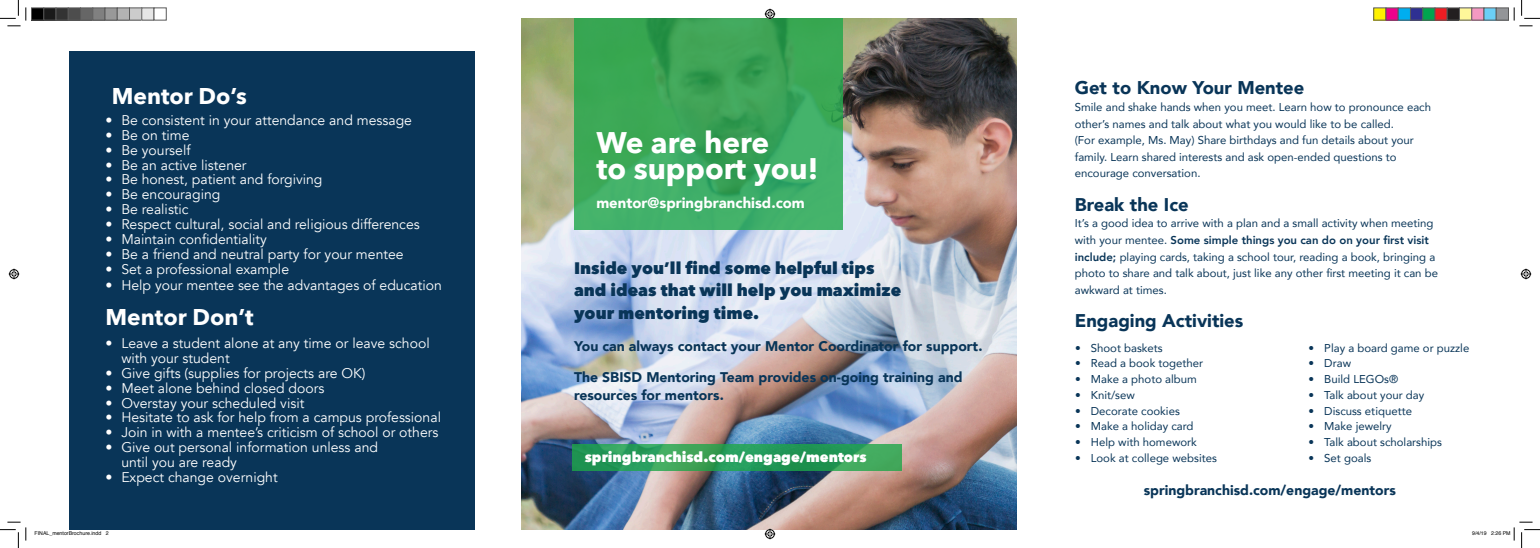
<style>
.page{position:relative;width:1540px;height:548px;background:#fff}
.page>*{position:absolute;margin:0;border:0;box-sizing:border-box;transform-origin:0 0}
.Main_Caption{font:700 29.75px "Avenir Next";color:#fff}
.Main_Caption-2{font:700 22.75px "Avenir Next";color:#fff}
.t1{font:900 18.38px "Avenir";color:#093558}
.t2{font:800 16.62px "Avenir Next";color:#093558}
.t3{font:900 14.88px "Avenir";color:#fff}
.t4{font:14px/14.9px "Avenir";color:#fff}
.t5{font:900 14px "Avenir";color:#093558}
.t6{font:800 14px "Avenir Next";color:#fff}
.t7{font:11.38px/16.6px "Avenir";color:#093558}
.t8{font:5.25px "Helvetica";color:#000}
.s1{font-weight:800}
</style>
<div class="page">
<img style="left:522px;top:18px;width:495px;height:511px">
<svg style="left:574px;top:18px;width:269px;height:212px;background:#3ca85b"></svg>
<div style="left:70px;top:51px;width:405px;height:478px;background:#093558"></div>
<svg style="left:572px;top:444px;width:329px;height:27px;background:#2d9d58"></svg>
<svg style="left:0;top:0;width:27px;height:27px"></svg>
<svg style="left:0;top:521px;width:27px;height:27px"></svg>
<svg style="left:1513px;top:0;width:27px;height:27px"></svg>
<svg style="left:765px;top:9px;width:10px;height:10px"></svg>
<svg style="left:765px;top:528px;width:10px;height:11px"></svg>
<svg style="left:9px;top:269px;width:10px;height:10px"></svg>
<svg style="left:1521px;top:269px;width:10px;height:10px"></svg>
<div style="left:32px;top:8px;width:12px;height:12px;background:#000"></div>
<div style="left:31px;top:7px;width:13px;height:14px;border:1px solid #595959"></div>
<div style="left:44px;top:8px;width:12px;height:12px;background:#1a1a1a"></div>
<div style="left:43px;top:7px;width:13px;height:14px;border:1px solid #595959"></div>
<div style="left:56px;top:8px;width:12px;height:12px;background:#333"></div>
<div style="left:56px;top:7px;width:13px;height:14px;border:1px solid #595959"></div>
<div style="left:68px;top:8px;width:13px;height:12px;background:#4d4d4d"></div>
<div style="left:68px;top:7px;width:13px;height:14px;border:1px solid #595959"></div>
<div style="left:81px;top:8px;width:12px;height:12px;background:#666"></div>
<div style="left:80px;top:7px;width:13px;height:14px;border:1px solid #595959"></div>
<div style="left:93px;top:8px;width:12px;height:12px;background:#808080"></div>
<div style="left:92px;top:7px;width:13px;height:14px;border:1px solid #595959"></div>
<div style="left:105px;top:8px;width:12px;height:12px;background:#999"></div>
<div style="left:105px;top:7px;width:13px;height:14px;border:1px solid #595959"></div>
<div style="left:117px;top:8px;width:13px;height:12px;background:#b3b3b3"></div>
<div style="left:117px;top:7px;width:13px;height:14px;border:1px solid #595959"></div>
<div style="left:130px;top:8px;width:12px;height:12px;background:#ccc"></div>
<div style="left:129px;top:7px;width:13px;height:14px;border:1px solid #595959"></div>
<div style="left:142px;top:8px;width:12px;height:12px;background:#e6e6e6"></div>
<div style="left:141px;top:7px;width:13px;height:14px;border:1px solid #595959"></div>
<div style="left:154px;top:7px;width:13px;height:14px;border:1px solid #595959"></div>
<div style="left:1374px;top:8px;width:12px;height:12px;background:#fff101"></div>
<div style="left:1373px;top:7px;width:13px;height:14px;border:1px solid #595959"></div>
<div style="left:1386px;top:8px;width:12px;height:12px;background:#ed028c"></div>
<div style="left:1385px;top:7px;width:14px;height:14px;border:1px solid #595959"></div>
<div style="left:1398px;top:8px;width:12px;height:12px;background:#00aeef"></div>
<div style="left:1398px;top:7px;width:13px;height:14px;border:1px solid #595959"></div>
<div style="left:1410px;top:8px;width:13px;height:12px;background:#2e3092"></div>
<div style="left:1410px;top:7px;width:13px;height:14px;border:1px solid #595959"></div>
<div style="left:1423px;top:8px;width:12px;height:12px;background:#00a54f"></div>
<div style="left:1422px;top:7px;width:13px;height:14px;border:1px solid #595959"></div>
<div style="left:1435px;top:8px;width:12px;height:12px;background:#ee1d23"></div>
<div style="left:1434px;top:7px;width:14px;height:14px;border:1px solid #595959"></div>
<div style="left:1447px;top:8px;width:12px;height:12px;background:#231f20"></div>
<div style="left:1447px;top:7px;width:13px;height:14px;border:1px solid #595959"></div>
<div style="left:1459px;top:8px;width:13px;height:12px;background:#fff79a"></div>
<div style="left:1459px;top:7px;width:13px;height:14px;border:1px solid #595959"></div>
<div style="left:1472px;top:8px;width:12px;height:12px;background:#f499c2"></div>
<div style="left:1471px;top:7px;width:13px;height:14px;border:1px solid #595959"></div>
<div style="left:1484px;top:8px;width:12px;height:12px;background:#6bcff6"></div>
<div style="left:1483px;top:7px;width:14px;height:14px;border:1px solid #595959"></div>
<div style="left:1496px;top:8px;width:12px;height:12px;background:#939598"></div>
<div style="left:1496px;top:7px;width:13px;height:14px;border:1px solid #595959"></div>
<svg style="left:1513px;top:521px;width:27px;height:27px"></svg>
<p class="Main_Caption-2" style="left:112px;top:76px;width:137px">Mentor Do’s</p>
<p class="t4" style="left:106px;top:113px;width:308px">• Be consistent in your attendance and message</p>
<p class="t4" style="left:106px;top:128px;width:85px">• Be on time</p>
<p class="t4" style="left:106px;top:143px;width:86px">• Be yourself</p>
<p class="t4" style="left:106px;top:157px;width:142px">• Be an active listener</p>
<p class="t4" style="left:106px;top:172px;width:218px">• Be honest, patient and forgiving</p>
<p class="t4" style="left:106px;top:187px;width:116px">• Be encouraging</p>
<p class="t4" style="left:106px;top:202px;width:85px">• Be realistic</p>
<p class="t4" style="left:106px;top:217px;width:316px">• Respect cultural, social and religious differences</p>
<p class="t4" style="left:106px;top:232px;width:163px">• Maintain confidentiality</p>
<p class="t4" style="left:106px;top:247px;width:300px">• Be a friend and neutral party for your mentee</p>
<p class="t4" style="left:106px;top:262px;width:185px">• Set a professional example</p>
<p class="t4" style="left:106px;top:278px;width:338px">• Help your mentee see the advantages of education</p>
<p class="Main_Caption-2" style="left:106px;top:297px;width:150px">Mentor Don’t</p>
<p class="t4" style="left:121px;top:336px;width:310px;text-indent:-16px">• Leave a student alone at any time or leave school with your student</p>
<p class="t4" style="left:106px;top:366px;width:261px">• Give gifts (supplies for projects are OK)</p>
<p class="t4" style="left:106px;top:380px;width:220px">• Meet alone behind closed doors</p>
<p class="t4" style="left:106px;top:395px;width:200px">• Overstay your scheduled visit</p>
<p class="t4" style="left:106px;top:410px;width:337px">• Hesitate to ask for help from a campus professional</p>
<p class="t4" style="left:106px;top:425px;width:334px">• Join in with a mentee’s criticism of school or others</p>
<p class="t4" style="left:121px;top:440px;width:258px;text-indent:-16px">• Give out personal information unless and until you are ready</p>
<p class="t4" style="left:106px;top:470px;width:174px">• Expect change overnight</p>
<p class="Main_Caption" style="left:596px;top:117px;width:174px">We are here</p>
<p class="Main_Caption" style="left:596px;top:143px;width:223px">to support you!</p>
<p class="t3" style="left:596px;top:190px;width:210px">mentor@springbranchisd.com</p>
<p class="t2" style="left:574px;top:257px;width:302px">Inside you’ll find some helpful tips</p>
<p class="t2" style="left:574px;top:280px;width:329px">and ideas that will help you maximize</p>
<p class="t2" style="left:574px;top:303px;width:187px">your mentoring time.</p>
<p class="t5" style="left:574px;top:334px;width:410px">You can always contact your Mentor Coordinator for support.</p>
<p class="t5" style="left:574px;top:365px;width:390px">The SBISD Mentoring Team provides on-going training and</p>
<p class="t5" style="left:574px;top:383px;width:151px">resources for mentors.</p>
<p class="t6" style="left:585px;top:448px;width:283px">springbranchisd.com/engage/mentors</p>
<p class="t1" style="left:1075px;top:72px;width:231px">Get to Know Your Mentee</p>
<p class="t7" style="left:1075px;top:98px;width:358px">Smile and shake hands when you meet. Learn how to pronounce each other’s names and talk about what you would like to be called.</p>
<p class="t7" style="left:1075px;top:132px;width:341px">(For example, Ms. May) Share birthdays and fun details about your</p>
<p class="t7" style="left:1075px;top:148px;width:323px">family. Learn shared interests and ask open-ended questions to</p>
<p class="t7" style="left:1075px;top:165px;width:127px">encourage conversation.</p>
<p class="t1" style="left:1075px;top:188px;width:115px">Break the Ice</p>
<p class="t7" style="left:1075px;top:215px;width:365px">It’s a good idea to arrive with a plan and a small activity when meeting with your mentee. <span class="s1">Some simple things you can do on your first visit include;</span> playing cards, taking a school tour, reading a book, bringing a photo to share and talk about, just like any other first meeting it can be awkward at times.</p>
<p class="t1" style="left:1075px;top:305px;width:170px">Engaging Activities</p>
<p class="t7" style="left:1075px;top:339px;width:89px">• Shoot baskets</p>
<p class="t7" style="left:1075px;top:354px;width:130px">• Read a book together</p>
<p class="t7" style="left:1075px;top:370px;width:123px">• Make a photo album</p>
<p class="t7" style="left:1075px;top:386px;width:61px">• Knit/sew</p>
<p class="t7" style="left:1075px;top:402px;width:106px">• Decorate cookies</p>
<p class="t7" style="left:1075px;top:417px;width:120px">• Make a holiday card</p>
<p class="t7" style="left:1075px;top:433px;width:123px">• Help with homework</p>
<p class="t7" style="left:1075px;top:449px;width:143px">• Look at college websites</p>
<p class="t7" style="left:1308px;top:339px;width:162px">• Play a board game or puzzle</p>
<p class="t7" style="left:1308px;top:354px;width:44px">• Draw</p>
<p class="t7" style="left:1308px;top:370px;width:91px">• Build LEGOs®</p>
<p class="t7" style="left:1308px;top:386px;width:117px">• Talk about your day</p>
<p class="t7" style="left:1308px;top:402px;width:105px">• Discuss etiquette</p>
<p class="t7" style="left:1308px;top:417px;width:85px">• Make jewelry</p>
<p class="t7" style="left:1308px;top:433px;width:135px">• Talk about scholarships</p>
<p class="t7" style="left:1308px;top:449px;width:64px">• Set goals</p>
<p class="t5" style="left:1144px;top:478px;width:254px">springbranchisd.com/engage/mentors</p>
<p class="t8" style="left:35px;top:529px;width:76px">FINAL_mentorBrochure.indd 2</p>
<p class="t8" style="left:1472px;top:529px;width:40px">9/4/19 2:26 PM</p>
</div>
